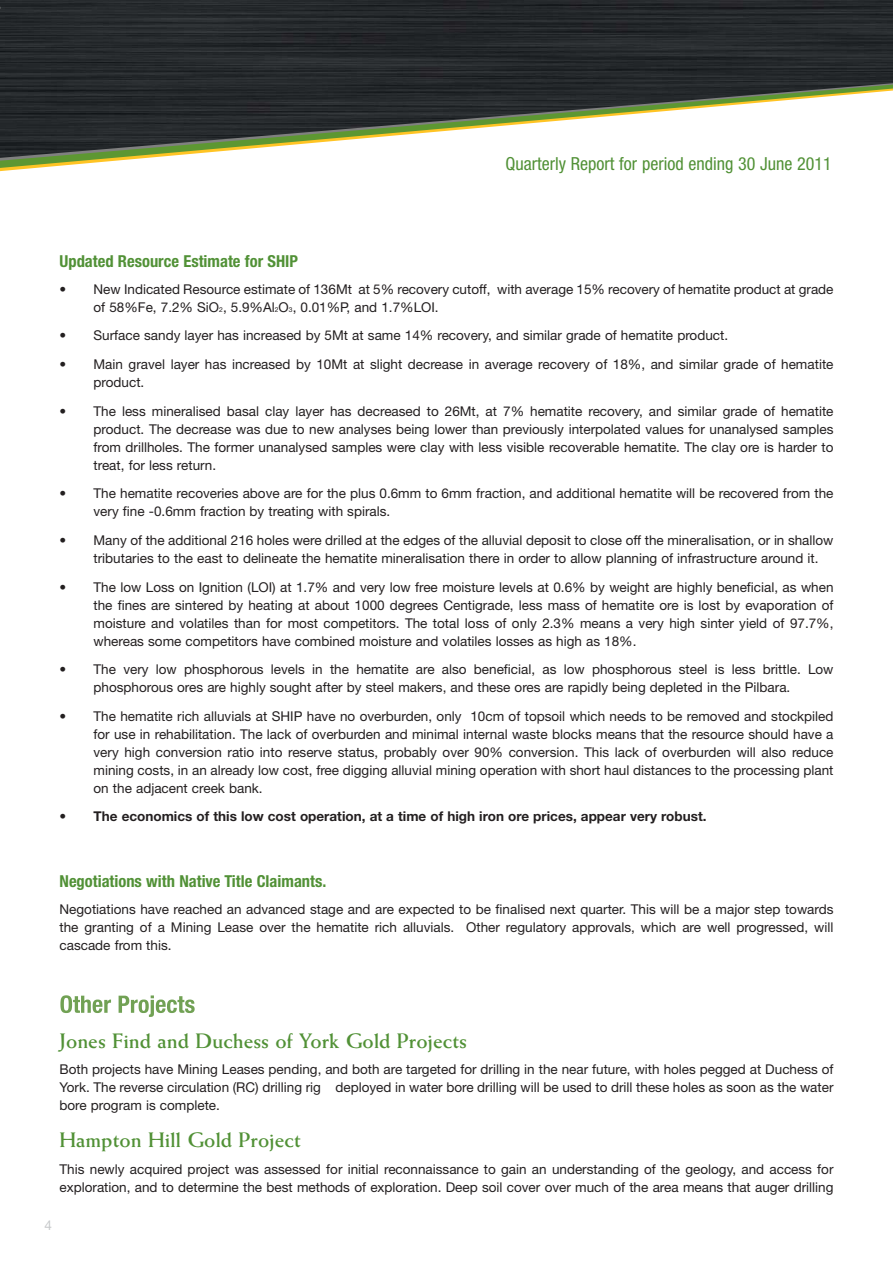
<style>
.page{position:relative;width:893px;height:1263px;background:#fff}
.page>*{position:absolute;margin:0;border:0;box-sizing:border-box;transform-origin:0 0}
.t1{font:700 21px "Weiss";color:#519136}
.t2{font:condensed 18px "Helvetica Neue";color:#519136}
.t3{font:700 condensed 16.5px "Helvetica Neue";color:#519136}
.t4{font:13.5px/18px "Helvetica Neue";color:#231f20}
.t5{font:700 13.5px "Helvetica Neue";color:#231f20}
.t6{font:13.5px "Helvetica Neue";color:#c6c8ca}
.s1{font-size:6.75px}
.s2{font-weight:400}
</style>
<div class="page">
<img style="left:0;top:0;width:892px;height:83px">
<svg style="left:0;top:83px;width:892px;height:85px"></svg>
<img style="left:60px;top:995px;width:89px;height:18px">
<h2 class="t2" style="left:505px;top:157px;width:328px">Quarterly Report for period ending 30 June 2011</h2>
<p class="t3" style="left:60px;top:256px;width:240px">Updated Resource Estimate for SHIP</p>
<p class="t4" style="left:94px;top:281px;width:741px;text-indent:-34px">• New Indicated Resource estimate of 136Mt at 5% recovery cutoff, with average 15% recovery of hematite product at grade of 58%Fe, 7.2% SiO<span class="s1">2</span>, 5.9%Al<span class="s1">2</span>O<span class="s1">3</span>, 0.01%P, and 1.7%LOI.</p>
<p class="t4" style="left:60px;top:328px;width:670px">• Surface sandy layer has increased by 5Mt at same 14% recovery, and similar grade of hematite product.</p>
<p class="t4" style="left:94px;top:357px;width:741px;text-indent:-34px">• Main gravel layer has increased by 10Mt at slight decrease in average recovery of 18%, and similar grade of hematite product.</p>
<p class="t4" style="left:94px;top:403px;width:741px;text-align:justify;text-indent:-34px">• The less mineralised basal clay layer has decreased to 26Mt, at 7% hematite recovery, and similar grade of hematite product. The decrease was due to new analyses being lower than previously interpolated values for unanalysed samples from drillholes. The former unanalysed samples were clay with less visible recoverable hematite. The clay ore is harder to treat, for less return.</p>
<p class="t4" style="left:94px;top:486px;width:741px;text-indent:-34px">• The hematite recoveries above are for the plus 0.6mm to 6mm fraction, and additional hematite will be recovered from the very fine -0.6mm fraction by treating with spirals.</p>
<p class="t4" style="left:94px;top:533px;width:741px;text-indent:-34px">• Many of the additional 216 holes were drilled at the edges of the alluvial deposit to close off the mineralisation, or in shallow tributaries to the east to delineate the hematite mineralisation there in order to allow planning of infrastructure around it.</p>
<p class="t4" style="left:94px;top:579px;width:741px;text-align:justify;text-indent:-34px">• The low Loss on Ignition (LOI) at 1.7% and very low free moisture levels at 0.6% by weight are highly beneficial, as when the fines are sintered by heating at about 1000 degrees Centigrade, less mass of hematite ore is lost by evaporation of moisture and volatiles than for most competitors. The total loss of only 2.3% means a very high sinter yield of 97.7%, whereas some competitors have combined moisture and volatiles losses as high as 18%.</p>
<p class="t4" style="left:94px;top:662px;width:741px;text-indent:-34px">• The very low phosphorous levels in the hematite are also beneficial, as low phosphorous steel is less brittle. Low phosphorous ores are highly sought after by steel makers, and these ores are rapidly being depleted in the Pilbara.</p>
<p class="t4" style="left:94px;top:708px;width:741px;text-align:justify;text-indent:-34px">• The hematite rich alluvials at SHIP have no overburden, only 10cm of topsoil which needs to be removed and stockpiled for use in rehabilitation. The lack of overburden and minimal internal waste blocks means that the resource should have a very high conversion ratio into reserve status, probably over 90% conversion. This lack of overburden will also reduce mining costs, in an already low cost, free digging alluvial mining operation with short haul distances to the processing plant on the adjacent creek bank.</p>
<p class="t5" style="left:60px;top:812px;width:648px"><span class="s2">•</span> The economics of this low cost operation, at a time of high iron ore prices, appear very robust.</p>
<p class="t3" style="left:60px;top:875px;width:268px">Negotiations with Native Title Claimants.</p>
<p class="t4" style="left:60px;top:901px;width:775px;text-align:justify">Negotiations have reached an advanced stage and are expected to be finalised next quarter. This will be a major step towards the granting of a Mining Lease over the hematite rich alluvials. Other regulatory approvals, which are well progressed, will cascade from this.</p>
<h1 class="t1" style="left:60px;top:1033px;width:409px">Jones Find and Duchess of York Gold Projects</h1>
<p class="t4" style="left:60px;top:1062px;width:775px;text-align:justify">Both projects have Mining Leases pending, and both are targeted for drilling in the near future, with holes pegged at Duchess of York. The reverse circulation (RC) drilling rig deployed in water bore drilling will be used to drill these holes as soon as the water bore program is complete.</p>
<h1 class="t1" style="left:60px;top:1133px;width:243px">Hampton Hill Gold Project</h1>
<p class="t4" style="left:60px;top:1161px;width:775px">This newly acquired project was assessed for initial reconnaissance to gain an understanding of the geology, and access for exploration, and to determine the best methods of exploration. Deep soil cover over much of the area means that auger drilling</p>
<p class="t6" style="left:45px;top:1221px;width:9px">4</p>
</div>
